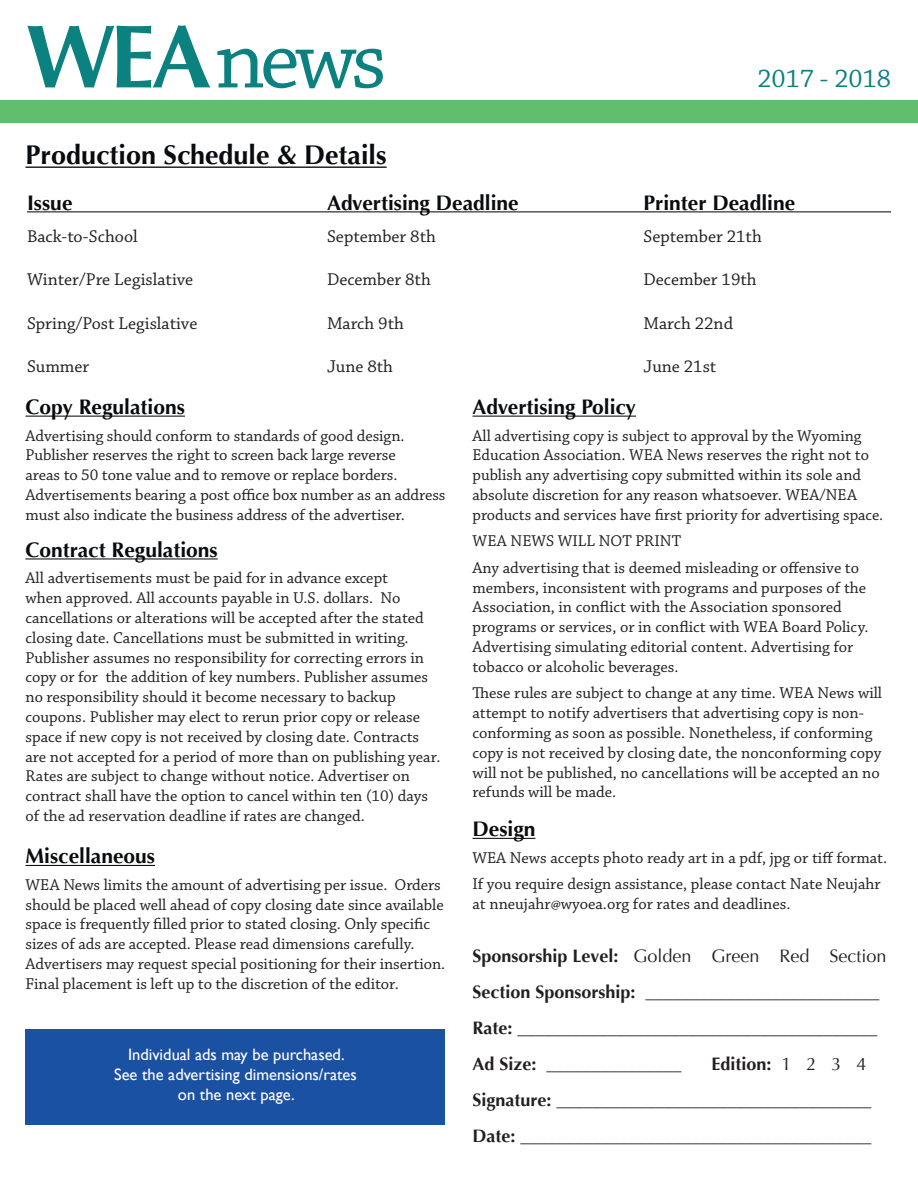
<style>
.page{position:relative;width:918px;height:1188px;background:#fff}
.page>*{position:absolute;margin:0;border:0;box-sizing:border-box;transform-origin:0 0}
.t1{font:90px "Chaparral Pro";color:#0b8180}
.WEA_News_Body_Text{font:700 27px "Optima";color:#080c0e}
.t2{font:27px "Chaparral Pro";color:#0b8180}
.WEA_News_Body_Text-2{font:700 21px "Optima";color:#080c0e}
.t3{font:700 18px "Optima";color:#231f20}
.t4{font:18px "Chaparral Pro";color:#231f20}
.t5{font:18px "Optima";color:#231f20}
.WEA_News_Body_Text-3{font:16.5px/19.8px "Chaparral Pro";color:#231f20}
.t6{font:16.5px "Gill Sans";color:#fff}
.s1{font-family:"Optima";font-weight:700}
.s2{font-weight:700}
.s3{font-weight:400}
</style>
<div class="page">
<div style="left:0;top:100px;width:918px;height:23px;background:#60be6d"></div>
<hr style="left:26px;top:167px;width:361px;height:1px;background:#080c0e">
<hr style="left:26px;top:416px;width:159px;height:1px;background:#080c0e">
<div style="left:26px;top:1029px;width:420px;height:95px;background:#1b51a3"></div>
<hr style="left:472px;top:838px;width:64px;height:1px;background:#080c0e">
<hr style="left:472px;top:416px;width:164px;height:1px;background:#080c0e">
<hr style="left:26px;top:865px;width:129px;height:1px;background:#080c0e">
<hr style="left:26px;top:558px;width:192px;height:1px;background:#080c0e">
<hr style="left:27px;top:211px;width:864px;height:1px;background:#080c0e">
<p class="t1" style="left:26px;top:9px;width:363px"><span class="s1">WEA</span>news</p>
<p class="WEA_News_Body_Text" style="left:26px;top:140px;width:363px">Production Schedule &amp; Details</p>
<p class="t2" style="left:757px;top:64px;width:135px">2017 - 2018</p>
<p class="WEA_News_Body_Text-2" style="left:27px;top:190px;width:47px">Issue</p>
<p class="WEA_News_Body_Text-2" style="left:327px;top:190px;width:193px">Advertising Deadline</p>
<p class="WEA_News_Body_Text-2" style="left:643px;top:190px;width:153px">Printer Deadline</p>
<p class="t4" style="left:27px;top:227px;width:112px">Back-to-School</p>
<p class="t4" style="left:327px;top:227px;width:110px">September 8th</p>
<p class="t4" style="left:644px;top:227px;width:120px">September 21th</p>
<p class="t4" style="left:27px;top:270px;width:168px">Winter/Pre Legislative</p>
<p class="t4" style="left:327px;top:270px;width:105px">December 8th</p>
<p class="t4" style="left:644px;top:270px;width:115px">December 19th</p>
<p class="t4" style="left:27px;top:313px;width:172px">Spring/Post Legislative</p>
<p class="t4" style="left:327px;top:313px;width:78px">March 9th</p>
<p class="t4" style="left:644px;top:313px;width:91px">March 22nd</p>
<p class="t4" style="left:27px;top:356px;width:64px">Summer</p>
<p class="t4" style="left:327px;top:356px;width:68px">June 8th</p>
<p class="t4" style="left:644px;top:356px;width:74px">June 21st</p>
<p class="WEA_News_Body_Text-2" style="left:26px;top:395px;width:161px">Copy Regulations</p>
<p class="WEA_News_Body_Text-3" style="left:26px;top:426px;width:422px">Advertising should conform to standards of good design.<br>Publisher reserves the right to screen back large reverse<br>areas to 50 tone value and to remove or replace borders.<br>Advertisements bearing a post office box number as an address must also indicate the business address of the advertiser.</p>
<p class="WEA_News_Body_Text-2" style="left:26px;top:538px;width:194px">Contract Regulations</p>
<p class="WEA_News_Body_Text-3" style="left:26px;top:569px;width:416px">All advertisements must be paid for in advance except<br>when approved. All accounts payable in U.S. dollars. No cancellations or alterations will be accepted after the stated closing date. Cancellations must be submitted in writing.<br>Publisher assumes no responsibility for correcting errors in copy or for the addition of key numbers. Publisher assumes no responsibility should it become necessary to backup coupons. Publisher may elect to rerun prior copy or release space if new copy is not received by closing date. Contracts are not accepted for a period of more than on publishing year.<br>Rates are subject to change without notice. Advertiser on contract shall have the option to cancel within ten (10) days of the ad reservation deadline if rates are changed.</p>
<p class="WEA_News_Body_Text-2" style="left:26px;top:844px;width:131px">Miscellaneous</p>
<p class="WEA_News_Body_Text-3" style="left:26px;top:875px;width:421px">WEA News limits the amount of advertising per issue. Orders should be placed well ahead of copy closing date since available space is frequently filled prior to stated closing. Only specific sizes of ads are accepted. Please read dimensions carefully.<br>Advertisers may request special positioning for their insertion.<br>Final placement is left up to the discretion of the editor.</p>
<p class="t6" style="left:128px;top:1045px;width:218px">Individual ads may be purchased.</p>
<p class="t6" style="left:114px;top:1065px;width:244px">See the advertising dimensions/rates</p>
<p class="t6" style="left:178px;top:1085px;width:118px">on the next page.</p>
<p class="WEA_News_Body_Text-2" style="left:472px;top:395px;width:165px">Advertising Policy</p>
<p class="WEA_News_Body_Text-3" style="left:472px;top:426px;width:412px">All advertising copy is subject to approval by the Wyoming Education Association. WEA News reserves the right not to publish any advertising copy submitted within its sole and absolute discretion for any reason whatsoever. WEA/NEA products and services have first priority for advertising space.</p>
<p class="WEA_News_Body_Text-3" style="left:472px;top:532px;width:210px">WEA NEWS WILL NOT PRINT</p>
<p class="WEA_News_Body_Text-3" style="left:472px;top:558px;width:397px">Any advertising that is deemed misleading or offensive to members, inconsistent with programs and purposes of the Association, in conflict with the Association sponsored programs or services, or in conflict with WEA Board Policy.<br>Advertising simulating editorial content. Advertising for tobacco or alcoholic beverages.</p>
<p class="WEA_News_Body_Text-3" style="left:472px;top:684px;width:411px">These rules are subject to change at any time. WEA News will attempt to notify advertisers that advertising copy is non&shy;conforming as soon as possible. Nonetheless, if conforming copy is not received by closing date, the nonconforming copy will not be published, no cancellations will be accepted an no refunds will be made.</p>
<p class="WEA_News_Body_Text-2" style="left:472px;top:817px;width:65px">Design</p>
<p class="WEA_News_Body_Text-3" style="left:472px;top:848px;width:416px">WEA News accepts photo ready art in a pdf, jpg or tiff format.</p>
<p class="WEA_News_Body_Text-3" style="left:472px;top:875px;width:410px">If you require design assistance, please contact Nate Neujahr at nneujahr@wyoea.org for rates and deadlines.</p>
<p class="t5" style="left:472px;top:946px;width:415px"><span class="s2">Sponsorship Level:</span> Golden Green Red Section</p>
<p class="t3" style="left:472px;top:982px;width:409px">Section Sponsorship: __________________________</p>
<p class="t3" style="left:472px;top:1018px;width:406px">Rate: ________________________________________</p>
<p class="t3" style="left:472px;top:1054px;width:211px">Ad Size: _______________</p>
<p class="t3" style="left:712px;top:1054px;width:157px">Edition: <span class="s3">1 2 3 4</span></p>
<p class="t3" style="left:472px;top:1090px;width:401px">Signature: ___________________________________</p>
<p class="t3" style="left:472px;top:1126px;width:401px">Date: _______________________________________</p>
</div>
